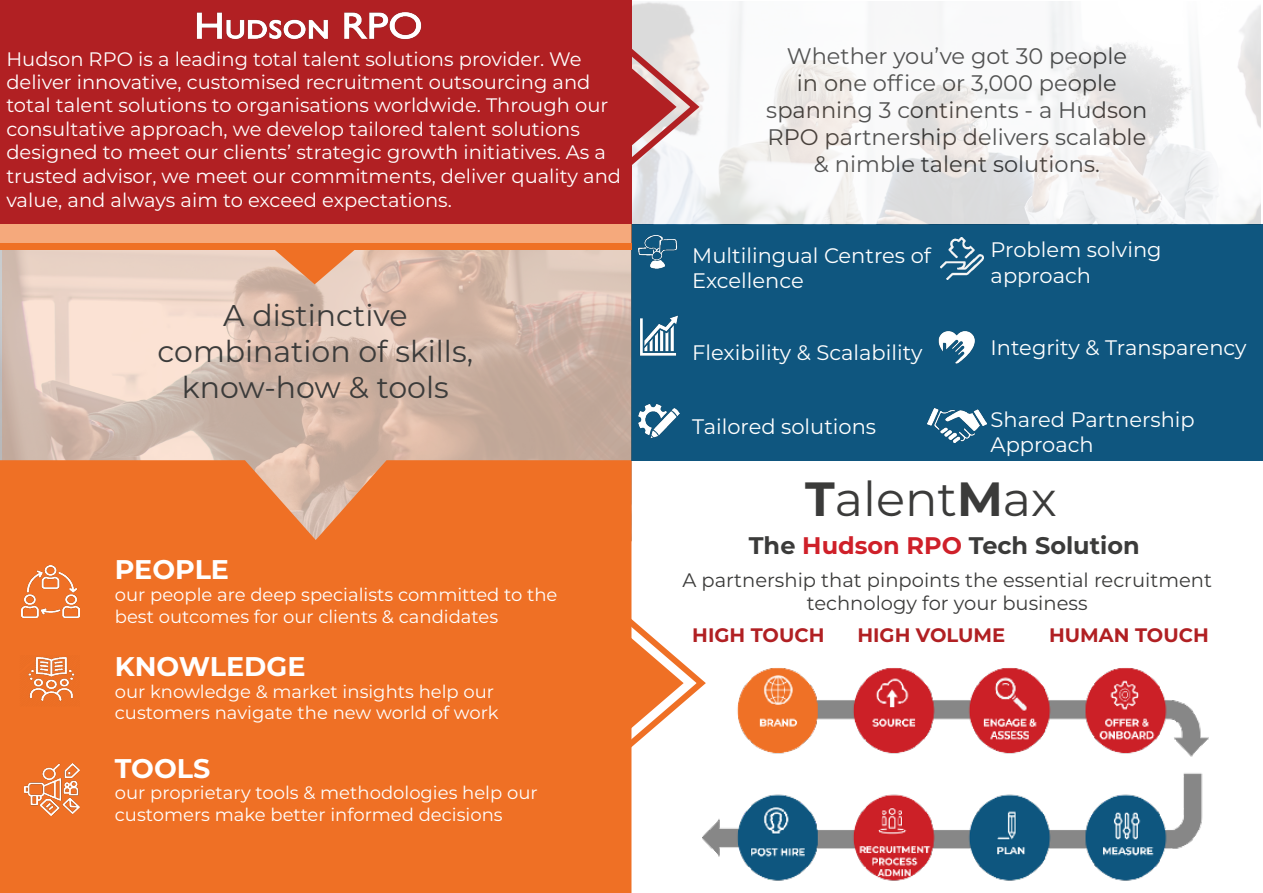
<style>
.page{position:relative;width:1263px;height:893px;background:#fff}
.page>*{position:absolute;margin:0;border:0;box-sizing:border-box;transform-origin:0 0}
.t1{font:48px "Montserrat";color:#3b3b3a}
.t2{font:30px/36px "Montserrat";color:#3b3b3a;text-align:center}
.t3{font:700 27px "Montserrat";color:#fff}
.t4{font:700 24px "Montserrat";color:#3b3b3a}
.t5{font:22.5px/27px "Montserrat";color:#3b3b3a;text-align:center}
.t6{font:21px/25.2px "Montserrat";color:#fff}
.t7{font:19.5px/23.5px "Montserrat";color:#fff}
.t8{font:19.5px/23.4px "Montserrat";color:#3b3b3a;text-align:center}
.t9{font:700 19.5px "Montserrat";color:#b12023}
.t10{font:18px/21.6px "Montserrat";color:#fff}
.s1{font-weight:700}
.s2{color:#cf2029}
</style>
<div class="page">
<img style="left:703px;top:668px;width:506px;height:213px">
<div style="left:0;top:460px;width:631px;height:433px;background:#ef7025"></div>
<div style="left:631px;top:210px;width:632px;height:250px;background:#0f567f"></div>
<img style="left:940px;top:237px;width:44px;height:43px">
<img style="left:638px;top:236px;width:40px;height:33px">
<img style="left:640px;top:315px;width:38px;height:41px">
<img style="left:638px;top:404px;width:42px;height:35px">
<img style="left:938px;top:331px;width:37px;height:33px">
<img style="left:928px;top:409px;width:58px;height:34px">
<div style="left:0;top:243px;width:631px;height:6px;background:#ef7025"></div>
<img style="left:22px;top:566px;width:57px;height:51px">
<img style="left:20px;top:655px;width:60px;height:51px">
<img style="left:24px;top:763px;width:56px;height:53px">
<svg style="left:2px;top:249px;width:629px;height:293px;background:#ddaa8c"></svg>
<img style="left:631px;top:1px;width:630px;height:223px">
<div style="left:0;top:222px;width:631px;height:21px;background:#f5a97c"></div>
<div style="left:0;top:0;width:631px;height:224px;background:#b12023"></div>
<svg style="left:273px;top:249px;width:83px;height:35px;background:#e69b6f"></svg>
<svg style="left:631px;top:16px;width:72px;height:182px"></svg>
<img style="left:196px;top:12px;width:226px;height:28px">
<svg style="left:593px;top:592px;width:117px;height:182px"></svg>
<p class="t7" style="left:6px;top:46px;width:616px">Hudson RPO is a leading total talent solutions provider. We deliver innovative, customised recruitment outsourcing and total talent solutions to organisations worldwide. Through our consultative approach, we develop tailored talent solutions designed to meet our clients’ strategic growth initiatives. As a trusted advisor, we meet our commitments, deliver quality and value, and always aim to exceed expectations.</p>
<p class="t2" style="left:158px;top:296px;width:317px">A distinctive combination of skills, know-how &amp; tools</p>
<p class="t3" style="left:115px;top:550px;width:116px">PEOPLE</p>
<p class="t10" style="left:115px;top:583px;width:444px">our people are deep specialists committed to the best outcomes for our clients &amp; candidates</p>
<p class="t3" style="left:115px;top:647px;width:192px">KNOWLEDGE</p>
<p class="t10" style="left:115px;top:680px;width:385px">our knowledge &amp; market insights help our customers navigate the new world of work</p>
<p class="t3" style="left:115px;top:749px;width:97px">TOOLS</p>
<p class="t10" style="left:115px;top:782px;width:424px">our proprietary tools &amp; methodologies help our customers make better informed decisions</p>
<p class="t5" style="left:766px;top:42px;width:382px">Whether you’ve got 30 people<br>in one office or 3,000 people spanning 3 continents - a Hudson<br>RPO partnership delivers scalable &amp; nimble talent solutions.</p>
<p class="t6" style="left:692px;top:242px;width:240px">Multilingual Centres of<br>Excellence</p>
<p class="t6" style="left:692px;top:340px;width:232px">Flexibility &amp; Scalability</p>
<p class="t6" style="left:692px;top:413px;width:185px">Tailored solutions</p>
<p class="t6" style="left:990px;top:237px;width:173px">Problem solving approach</p>
<p class="t6" style="left:990px;top:334px;width:257px">Integrity &amp; Transparency</p>
<p class="t6" style="left:990px;top:406px;width:206px">Shared Partnership<br>Approach</p>
<p class="t1" style="left:805px;top:466px;width:253px"><span class="s1">T</span>alent<span class="s1">M</span>ax</p>
<p class="t4" style="left:749px;top:528px;width:392px">The <span class="s2">Hudson RPO</span> Tech Solution</p>
<p class="t8" style="left:682px;top:568px;width:531px">A partnership that pinpoints the essential recruitment technology for your business</p>
<p class="t9" style="left:692px;top:621px;width:134px">HIGH TOUCH</p>
<p class="t9" style="left:857px;top:621px;width:149px">HIGH VOLUME</p>
<p class="t9" style="left:1049px;top:621px;width:161px">HUMAN TOUCH</p>
</div>
